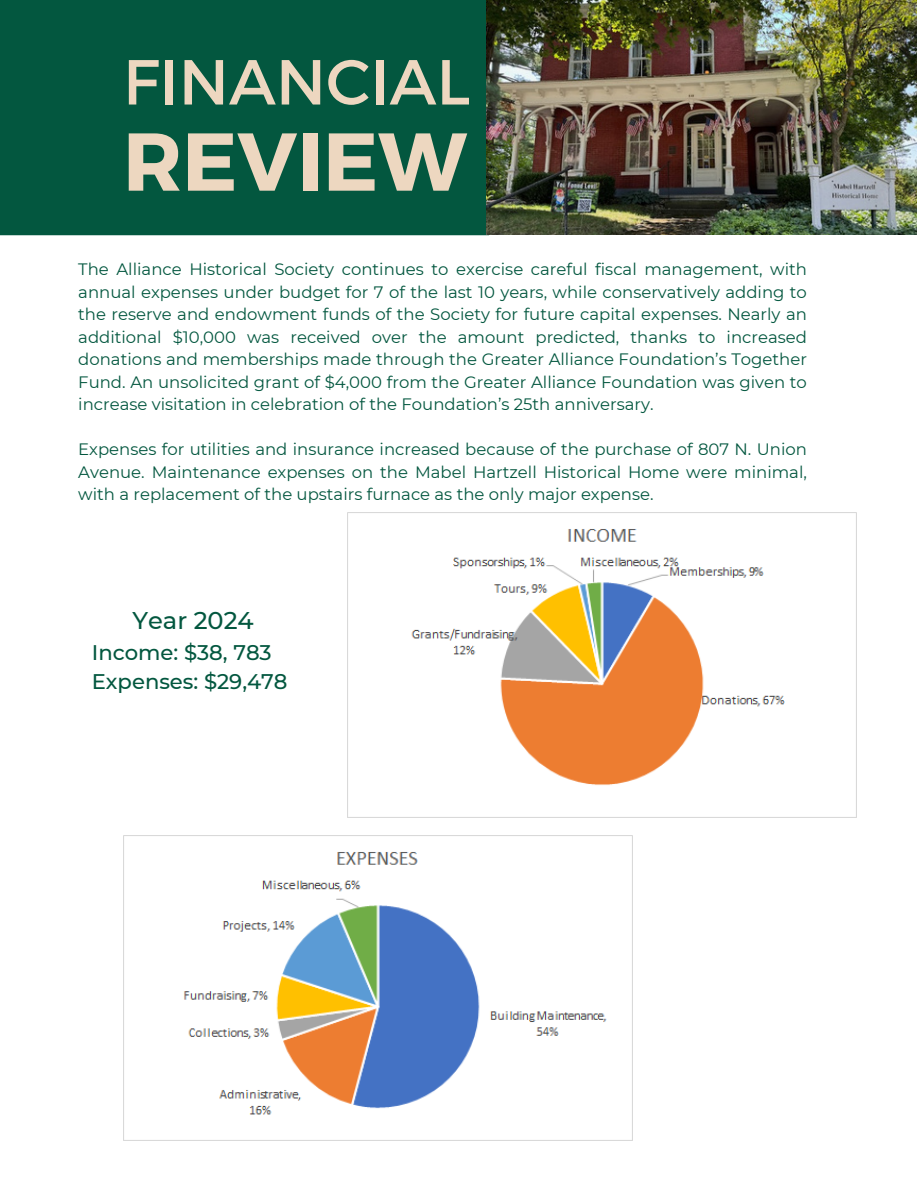
<style>
.page{position:relative;width:918px;height:1188px;background:#fff}
.page>*{position:absolute;margin:0;border:0;box-sizing:border-box;transform-origin:0 0}
.t1{font:700 81.9px "Montserrat";color:#edd7c0}
.t2{font:63.45px "Montserrat";color:#edd7c0}
.t3{font:500 24.15px "Montserrat";color:#03573f}
.t4{font:500 21.15px/29.2px "Montserrat";color:#03573f}
.t5{font:16.5px/22.5px "Montserrat";color:#03573f;text-align:justify}
</style>
<div class="page">
<div style="left:0;top:0;width:671px;height:235px;background:#03573f"></div>
<img style="left:123px;top:836px;width:510px;height:305px">
<img style="left:347px;top:513px;width:510px;height:305px">
<img style="left:487px;top:0;width:430px;height:235px">
<p class="t2" style="left:123px;top:41px;width:349px">FINANCIAL</p>
<h2 class="t1" style="left:123px;top:108px;width:345px">REVIEW</h2>
<h1 class="t5" style="left:78px;top:258px;width:730px">The Alliance Historical Society continues to exercise careful fiscal management, with annual expenses under budget for 7 of the last 10 years, while conservatively adding to the reserve and endowment funds of the Society for future capital expenses. Nearly an additional $10,000 was received over the amount predicted, thanks to increased donations and memberships made through the Greater Alliance Foundation’s Together Fund. An unsolicited grant of $4,000 from the Greater Alliance Foundation was given to increase visitation in celebration of the Foundation’s 25th anniversary.</h1>
<p class="t5" style="left:78px;top:438px;width:730px">Expenses for utilities and insurance increased because of the purchase of 807 N. Union Avenue. Maintenance expenses on the Mabel Hartzell Historical Home were minimal, with a replacement of the upstairs furnace as the only major expense.</p>
<p class="t3" style="left:133px;top:606px;width:123px">Year 2024</p>
<p class="t4" style="left:92px;top:637px;width:197px">Income: $38, 783<br>Expenses: $29,478</p>
</div>
